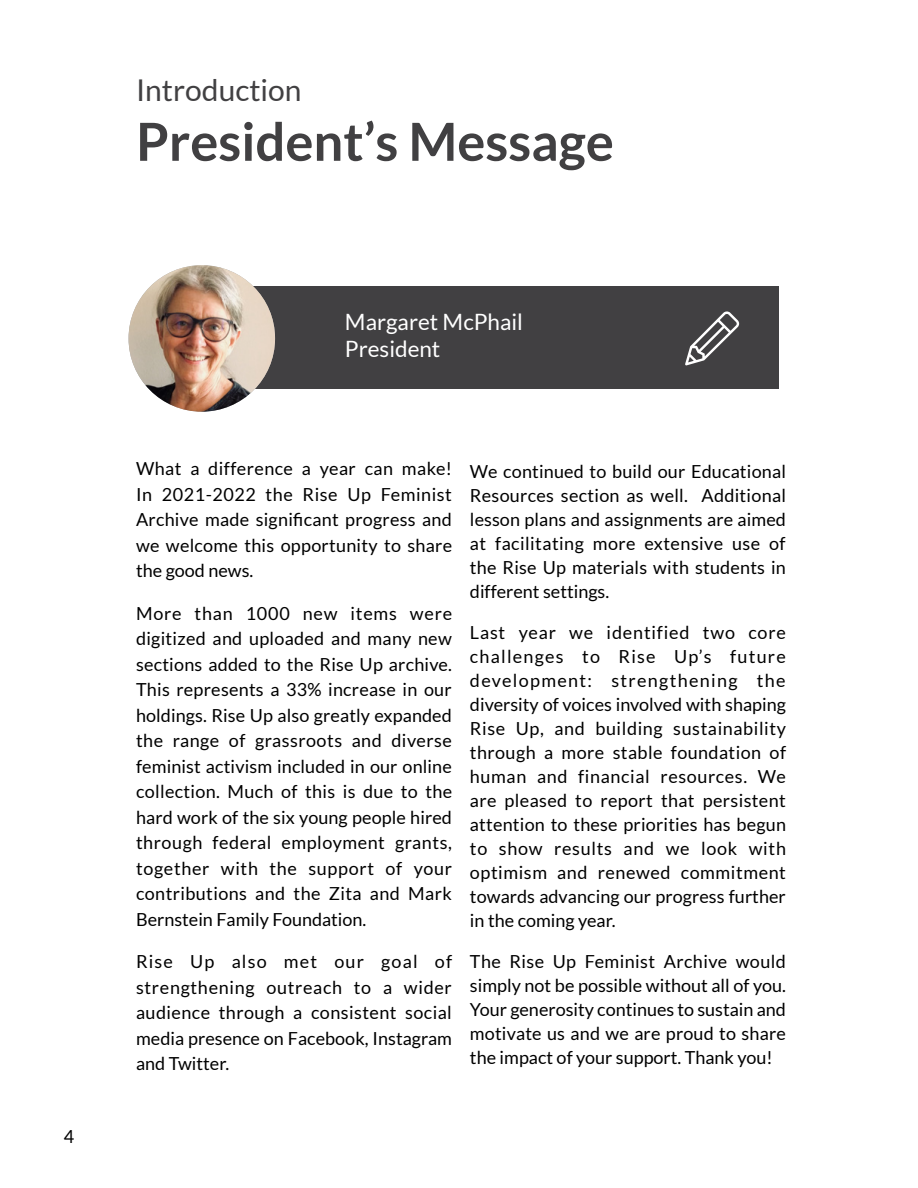
<style>
.page{position:relative;width:918px;height:1188px;background:#fff}
.page>*{position:absolute;margin:0;border:0;box-sizing:border-box;transform-origin:0 0}
.t1{font:700 52.5px "Lato";color:#414042}
.t2{font:30px "Lato";color:#414042}
.t3{font:22.5px/27px "Lato";color:#fff}
.t4{font:18px/24px "Lato";letter-spacing:.005em;color:#000;text-align:justify}
</style>
<div class="page">
<div style="left:235px;top:286px;width:543px;height:102px;background:#414042"></div>
<svg style="left:685px;top:311px;width:54px;height:54px"></svg>
<img style="left:129px;top:265px;width:146px;height:147px;border-radius:73px">
<p class="t4" style="left:64px;top:1124px;width:12px">4</p>
<h2 class="t2" style="left:136px;top:73px;width:167px">Introduction</h2>
<h1 class="t1" style="left:136px;top:112px;width:479px">President’s Message</h1>
<p class="t3" style="left:345px;top:309px;width:180px">Margaret McPhail<br>President</p>
<p class="t4" style="left:136px;top:456px;width:318px;line-height:25.5px">What a difference a year can make!<br>In 2021-2022 the Rise Up Feminist Archive made significant progress and we welcome this opportunity to share the good news.</p>
<p class="t4" style="left:136px;top:600px;width:318px;line-height:25.5px">More than 1000 new items were digitized and uploaded and many new sections added to the Rise Up archive.<br>This represents a 33% increase in our holdings. Rise Up also greatly expanded the range of grassroots and diverse feminist activism included in our online collection. Much of this is due to the hard work of the six young people hired through federal employment grants, together with the support of your contributions and the Zita and Mark Bernstein Family Foundation.</p>
<p class="t4" style="left:136px;top:949px;width:318px;line-height:25.5px">Rise Up also met our goal of strengthening outreach to a wider audience through a consistent social media presence on Facebook, Instagram and Twitter.</p>
<p class="t4" style="left:470px;top:459px;width:318px">We continued to build our Educational Resources section as well. Additional lesson plans and assignments are aimed at facilitating more extensive use of the Rise Up materials with students in different settings.</p>
<p class="t4" style="left:470px;top:620px;width:318px">Last year we identified two core challenges to Rise Up’s future development: strengthening the diversity of voices involved with shaping Rise Up, and building sustainability through a more stable foundation of human and financial resources. We are pleased to report that persistent attention to these priorities has begun to show results and we look with optimism and renewed commitment towards advancing our progress further in the coming year.</p>
<p class="t4" style="left:470px;top:949px;width:317px">The Rise Up Feminist Archive would simply not be possible without all of you.<br>Your generosity continues to sustain and motivate us and we are proud to share the impact of your support. Thank you!</p>
</div>
